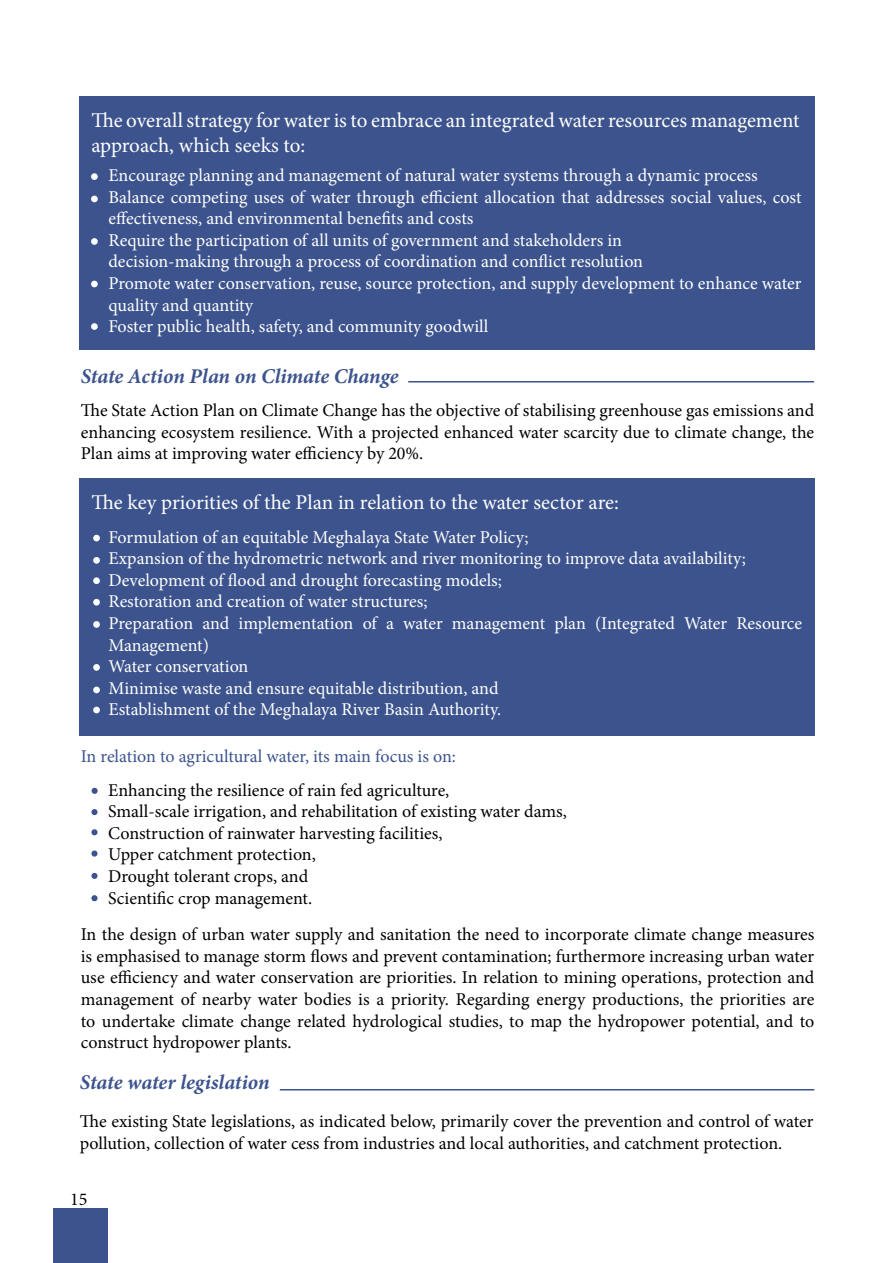
<style>
.page{position:relative;width:893px;height:1263px;background:#fff}
.page>*{position:absolute;margin:0;border:0;box-sizing:border-box;transform-origin:0 0}
.t1{font:21px/25.2px "Minion Pro";letter-spacing:-.005em;color:#fff}
.t2{font:italic 700 21px "Minion Pro";letter-spacing:-.005em;color:#3c538d}
.t3{font:18px/21.6px "Minion Pro";letter-spacing:-.005em;color:#000;text-align:justify}
.t4{font:18px/21.6px "Minion Pro";letter-spacing:-.005em;color:#fff}
.t5{font:18px "Minion Pro";letter-spacing:-.005em;color:#3c538d}
</style>
<div class="page">
<div style="left:53px;top:1209px;width:54px;height:54px;background:#3c538d"></div>
<div style="left:79px;top:478px;width:735px;height:258px;background:#3c538d"></div>
<div style="left:79px;top:97px;width:735px;height:253px;background:#3c538d"></div>
<div style="left:93px;top:535px;width:7px;height:6px;background:#fff;border-radius:50%"></div>
<div style="left:91px;top:323px;width:7px;height:7px;background:#fff;border-radius:50%"></div>
<div style="left:91px;top:281px;width:7px;height:6px;background:#fff;border-radius:50%"></div>
<div style="left:91px;top:238px;width:7px;height:7px;background:#fff;border-radius:50%"></div>
<div style="left:91px;top:196px;width:7px;height:6px;background:#fff;border-radius:50%"></div>
<div style="left:91px;top:173px;width:7px;height:7px;background:#fff;border-radius:50%"></div>
<div style="left:93px;top:557px;width:7px;height:7px;background:#fff;border-radius:50%"></div>
<div style="left:93px;top:577px;width:7px;height:7px;background:#fff;border-radius:50%"></div>
<div style="left:93px;top:599px;width:7px;height:6px;background:#fff;border-radius:50%"></div>
<div style="left:93px;top:621px;width:7px;height:7px;background:#fff;border-radius:50%"></div>
<div style="left:93px;top:664px;width:7px;height:7px;background:#fff;border-radius:50%"></div>
<div style="left:93px;top:707px;width:7px;height:6px;background:#fff;border-radius:50%"></div>
<div style="left:93px;top:687px;width:7px;height:6px;background:#fff;border-radius:50%"></div>
<hr style="left:408px;top:381px;width:406px;height:1px;background:#3c538d">
<svg style="left:92px;top:788px;width:6px;height:6px"></svg>
<div style="left:91px;top:809px;width:7px;height:6px;background:#3c538d;border-radius:50%"></div>
<div style="left:91px;top:829px;width:7px;height:6px;background:#3c538d;border-radius:50%"></div>
<svg style="left:91px;top:850px;width:7px;height:7px"></svg>
<div style="left:91px;top:873px;width:7px;height:6px;background:#3c538d;border-radius:50%"></div>
<div style="left:91px;top:895px;width:7px;height:6px;background:#3c538d;border-radius:50%"></div>
<hr style="left:280px;top:1089px;width:534px;height:1px;background:#3c538d">
<p class="t1" style="left:91px;top:108px;width:710px">The overall strategy for water is to embrace an integrated water resources management approach, which seeks to:</p>
<p class="t4" style="left:108px;top:165px;width:695px">Encourage planning and management of natural water systems through a dynamic process Balance competing uses of water through efficient allocation that addresses social values, cost effectiveness, and environmental benefits and costs<br>Require the participation of all units of government and stakeholders in<br>decision‐making through a process of coordination and conflict resolution<br>Promote water conservation, reuse, source protection, and supply development to enhance water quality and quantity<br>Foster public health, safety, and community goodwill</p>
<p class="t2" style="left:81px;top:361px;width:319px">State Action Plan on Climate Change</p>
<p class="t3" style="left:81px;top:400px;width:735px">The State Action Plan on Climate Change has the objective of stabilising greenhouse gas emissions and enhancing ecosystem resilience. With a projected enhanced water scarcity due to climate change, the Plan aims at improving water efficiency by 20%.</p>
<p class="t1" style="left:91px;top:489px;width:529px">The key priorities of the Plan in relation to the water sector are:</p>
<p class="t4" style="left:108px;top:526px;width:695px">Formulation of an equitable Meghalaya State Water Policy;<br>Expansion of the hydrometric network and river monitoring to improve data availability; Development of flood and drought forecasting models;<br>Restoration and creation of water structures;<br>Preparation and implementation of a water management plan (Integrated Water Resource Management)<br>Water conservation<br>Minimise waste and ensure equitable distribution, and<br>Establishment of the Meghalaya River Basin Authority.</p>
<p class="t5" style="left:81px;top:744px;width:377px">In relation to agricultural water, its main focus is on:</p>
<p class="t3" style="left:108px;top:779px;width:460px;text-align:left">Enhancing the resilience of rain fed agriculture,<br>Small‐scale irrigation, and rehabilitation of existing water dams, Construction of rainwater harvesting facilities,<br>Upper catchment protection,<br>Drought tolerant crops, and<br>Scientific crop management.</p>
<p class="t3" style="left:81px;top:924px;width:735px">In the design of urban water supply and sanitation the need to incorporate climate change measures is emphasised to manage storm flows and prevent contamination; furthermore increasing urban water use efficiency and water conservation are priorities. In relation to mining operations, protection and management of nearby water bodies is a priority. Regarding energy productions, the priorities are to undertake climate change related hydrological studies, to map the hydropower potential, and to construct hydropower plants.</p>
<p class="t2" style="left:80px;top:1067px;width:191px">State water legislation</p>
<p class="t3" style="left:80px;top:1111px;width:735px">The existing State legislations, as indicated below, primarily cover the prevention and control of water pollution, collection of water cess from industries and local authorities, and catchment protection.</p>
<p class="t3" style="left:70px;top:1188px;width:19px">15</p>
</div>
